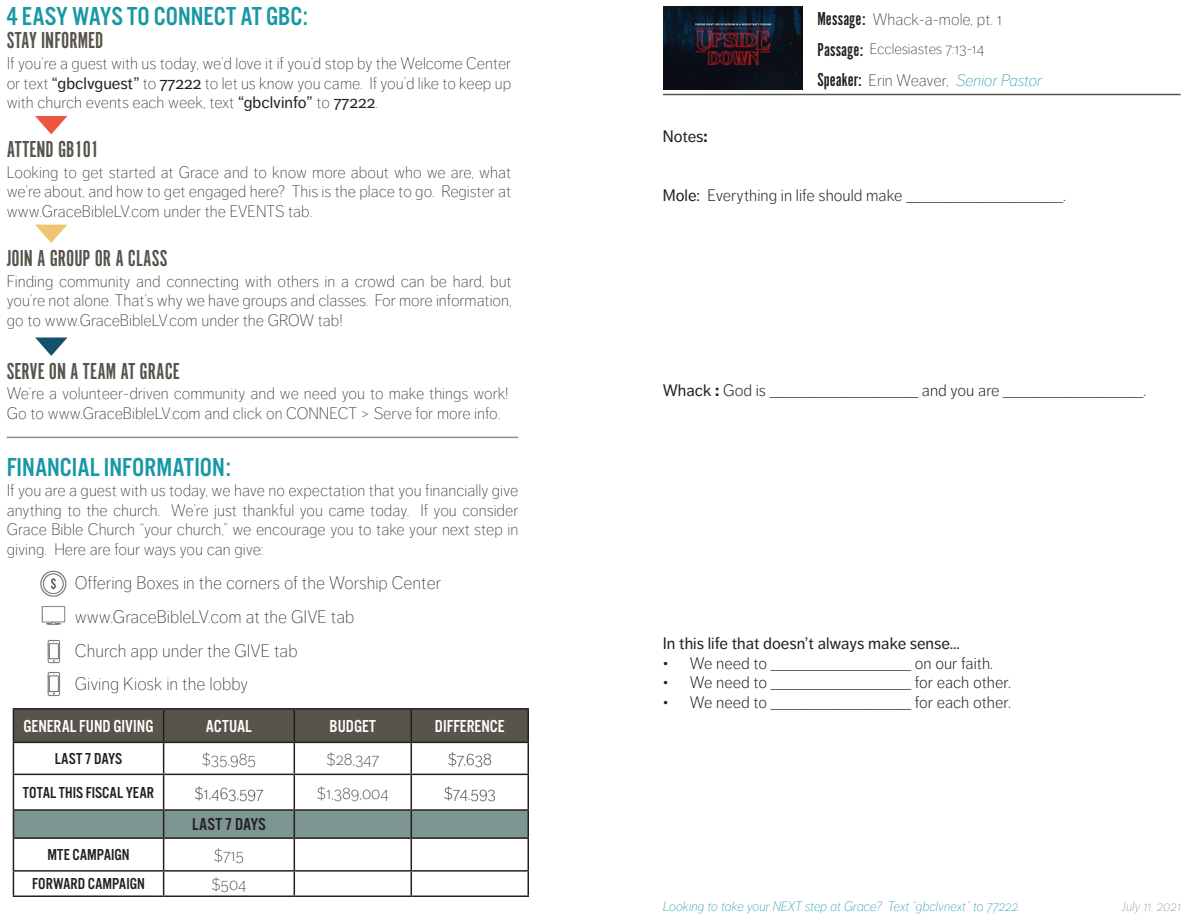
<style>
.page{position:relative;width:1188px;height:918px;background:#fff}
.page>*{position:absolute;margin:0;border:0;box-sizing:border-box;transform-origin:0 0}
.t1{font:27px "Alternate Got No 3 D";color:#1897a4}
.t2{font:24px "Alternate Got No 1 D";color:#57544c}
.t3{font:19.5px "Alternate Got No 1 D";color:#231f20}
.t4{font:300 expanded 18px "Dagny Pro";color:#231f20}
.Body{font:18px "Alternate Got No 3 D";color:#fff}
.Body-2{font:18px "Alternate Got No 3 D";color:#231f20}
.Body-3{font:300 expanded 16.5px/19.5px "Dagny Pro";color:#231f20;text-align:justify}
.t5{font:300 16.5px "Dagny Pro";color:#231f20}
.Body-4{font:16.5px "Alternate Got No 3 D";color:#231f20}
.t6{font:16.5px "Dagny Pro";color:#231f20}
.t7{font:italic 300 expanded 16.5px "Dagny Pro";color:#1897a4}
.Body-5{font:300 expanded 16.5px "Dagny Pro";color:#000}
.Body-6{font:300 expanded 16.5px "Dagny Pro";color:#040503}
.t8{font:300 expanded 15px "Dagny Pro";letter-spacing:-.005em;color:#231f20}
.t9{font:italic 300 expanded 13.5px "Dagny Pro";color:#1897a4}
.t10{font:italic 300 expanded 13.5px "Dagny Pro";color:#7d9694}
.s1{font-weight:400;font-stretch:normal}
.s2{font-weight:700}
.s3{font-style:normal;color:#231f20}
.s4{font-weight:400}
</style>
<div class="page">
<hr style="left:663px;top:94px;width:518px;height:1px;background:#57544c">
<svg style="left:35px;top:116px;width:33px;height:19px"></svg>
<svg style="left:35px;top:224px;width:33px;height:19px"></svg>
<svg style="left:35px;top:337px;width:33px;height:19px"></svg>
<hr style="left:7px;top:437px;width:511px;height:1px;background:#7d9694">
<img style="left:663px;top:7px;width:139px;height:83px">
<img style="left:40px;top:570px;width:27px;height:27px">
<img style="left:41px;top:606px;width:25px;height:19px">
<img style="left:47px;top:639px;width:14px;height:25px">
<div style="left:14px;top:710px;width:514px;height:32px;background:#57544c"></div>
<hr style="left:13px;top:708px;width:151px;height:2px;background:#231f20">
<hr style="left:13px;top:710px;width:1px;height:32px;background:#231f20">
<hr style="left:164px;top:708px;width:130px;height:2px;background:#231f20">
<hr style="left:163px;top:710px;width:1px;height:32px;background:#231f20">
<hr style="left:294px;top:708px;width:117px;height:2px;background:#231f20">
<hr style="left:294px;top:710px;width:1px;height:32px;background:#231f20">
<hr style="left:411px;top:708px;width:118px;height:2px;background:#231f20">
<hr style="left:411px;top:710px;width:1px;height:32px;background:#231f20">
<hr style="left:528px;top:710px;width:1px;height:32px;background:#231f20">
<hr style="left:13px;top:742px;width:151px;height:1px;background:#231f20">
<hr style="left:13px;top:743px;width:1px;height:31px;background:#231f20">
<hr style="left:164px;top:742px;width:130px;height:1px;background:#231f20">
<hr style="left:163px;top:743px;width:1px;height:31px;background:#231f20">
<hr style="left:294px;top:742px;width:117px;height:1px;background:#231f20">
<hr style="left:294px;top:743px;width:1px;height:31px;background:#231f20">
<hr style="left:411px;top:742px;width:118px;height:1px;background:#231f20">
<hr style="left:411px;top:743px;width:1px;height:31px;background:#231f20">
<hr style="left:528px;top:743px;width:1px;height:31px;background:#231f20">
<hr style="left:13px;top:774px;width:151px;height:1px;background:#231f20">
<hr style="left:13px;top:775px;width:1px;height:34px;background:#231f20">
<hr style="left:164px;top:774px;width:130px;height:1px;background:#231f20">
<hr style="left:163px;top:775px;width:1px;height:34px;background:#231f20">
<hr style="left:294px;top:774px;width:117px;height:1px;background:#231f20">
<hr style="left:294px;top:775px;width:1px;height:34px;background:#231f20">
<hr style="left:411px;top:774px;width:118px;height:1px;background:#231f20">
<hr style="left:411px;top:775px;width:1px;height:34px;background:#231f20">
<hr style="left:528px;top:775px;width:1px;height:34px;background:#231f20">
<hr style="left:13px;top:809px;width:151px;height:2px;background:#231f20">
<hr style="left:164px;top:809px;width:130px;height:2px;background:#231f20">
<hr style="left:294px;top:809px;width:117px;height:2px;background:#231f20">
<hr style="left:411px;top:809px;width:118px;height:2px;background:#231f20">
<div style="left:13px;top:810px;width:516px;height:27px;background:#7d9694"></div>
<hr style="left:13px;top:837px;width:151px;height:2px;background:#231f20">
<hr style="left:13px;top:839px;width:1px;height:31px;background:#231f20">
<hr style="left:164px;top:837px;width:130px;height:2px;background:#231f20">
<hr style="left:163px;top:839px;width:1px;height:31px;background:#231f20">
<hr style="left:294px;top:837px;width:117px;height:2px;background:#231f20">
<hr style="left:294px;top:839px;width:1px;height:31px;background:#231f20">
<hr style="left:411px;top:837px;width:118px;height:2px;background:#231f20">
<hr style="left:411px;top:839px;width:1px;height:31px;background:#231f20">
<hr style="left:528px;top:839px;width:1px;height:31px;background:#231f20">
<hr style="left:13px;top:870px;width:151px;height:2px;background:#231f20">
<svg style="left:13px;top:872px;width:1px;height:23px"></svg>
<hr style="left:164px;top:870px;width:130px;height:2px;background:#231f20">
<svg style="left:163px;top:872px;width:1px;height:23px"></svg>
<hr style="left:294px;top:870px;width:117px;height:2px;background:#231f20">
<svg style="left:294px;top:872px;width:1px;height:23px"></svg>
<hr style="left:411px;top:870px;width:118px;height:2px;background:#231f20">
<svg style="left:411px;top:872px;width:1px;height:23px"></svg>
<svg style="left:528px;top:872px;width:1px;height:23px"></svg>
<hr style="left:13px;top:895px;width:151px;height:2px;background:#231f20">
<hr style="left:164px;top:895px;width:130px;height:2px;background:#231f20">
<hr style="left:294px;top:895px;width:117px;height:2px;background:#231f20">
<hr style="left:411px;top:895px;width:118px;height:2px;background:#231f20">
<img style="left:47px;top:672px;width:14px;height:25px">
<p class="t1" style="left:7px;top:2px;width:303px">4 EASY WAYS TO CONNECT AT GBC:</p>
<p class="t2" style="left:7px;top:28px;width:98px">STAY INFORMED</p>
<p class="Body-3" style="left:7px;top:54px;width:506px">If you’re a guest with us today, we’d love it if you’d stop by the Welcome Center or text <span class="s1">“gbclvguest”</span> to <span class="s1">77222</span> to let us know you came. If you’d like to keep up with church events each week, text <span class="s1">“gbclvinfo”</span> to <span class="s1">77222</span>.</p>
<p class="t2" style="left:7px;top:136px;width:94px">ATTEND GB101</p>
<p class="Body-3" style="left:7px;top:162px;width:506px">Looking to get started at Grace and to know more about who we are, what we’re about, and how to get engaged here? This is the place to go. Register at www.GraceBibleLV.com under the EVENTS tab.</p>
<p class="t2" style="left:7px;top:246px;width:162px">JOIN A GROUP OR A CLASS</p>
<p class="Body-3" style="left:7px;top:272px;width:506px">Finding community and connecting with others in a crowd can be hard, but you’re not alone. That’s why we have groups and classes. For more information, go to www.GraceBibleLV.com under the GROW tab!</p>
<p class="t2" style="left:7px;top:358px;width:175px">SERVE ON A TEAM AT GRACE</p>
<p class="Body-3" style="left:7px;top:384px;width:503px">We’re a volunteer-driven community and we need you to make things work!<br>Go to www.GraceBibleLV.com and click on CONNECT &gt; Serve for more info.</p>
<p class="t1" style="left:7px;top:452px;width:225px">FINANCIAL INFORMATION:</p>
<p class="Body-3" style="left:7px;top:481px;width:513px">If you are a guest with us today, we have no expectation that you financially give anything to the church. We’re just thankful you came today. If you consider Grace Bible Church “your church,” we encourage you to take your next step in giving. Here are four ways you can give:</p>
<p class="t4" style="left:75px;top:573px;width:368px">Offering Boxes in the corners of the Worship Center</p>
<p class="t4" style="left:75px;top:606px;width:281px">www.GraceBibleLV.com at the GIVE tab</p>
<p class="t4" style="left:75px;top:641px;width:224px">Church app under the GIVE tab</p>
<p class="t4" style="left:75px;top:674px;width:175px">Giving Kiosk in the lobby</p>
<p class="Body" style="left:24px;top:716px;width:131px">GENERAL FUND GIVING</p>
<p class="Body" style="left:206px;top:716px;width:48px">ACTUAL</p>
<p class="Body" style="left:330px;top:716px;width:48px">BUDGET</p>
<p class="Body" style="left:435px;top:716px;width:71px">DIFFERENCE</p>
<p class="Body-4" style="left:55px;top:750px;width:69px">LAST 7 DAYS</p>
<p class="Body-3" style="left:202px;top:750px;width:56px">$35,985</p>
<p class="Body-3" style="left:327px;top:750px;width:54px">$28,347</p>
<p class="Body-5" style="left:448px;top:750px;width:46px">$7,638</p>
<p class="Body-4" style="left:23px;top:783px;width:133px">TOTAL THIS FISCAL YEAR</p>
<p class="Body-6" style="left:195px;top:784px;width:70px">$1,463,597</p>
<p class="Body-3" style="left:317px;top:784px;width:73px">$1,389,004</p>
<p class="Body-5" style="left:444px;top:784px;width:53px">$74,593</p>
<p class="Body-2" style="left:192px;top:815px;width:75px">LAST 7 DAYS</p>
<p class="Body-4" style="left:47px;top:846px;width:84px">MTE CAMPAIGN</p>
<p class="Body-3" style="left:214px;top:846px;width:32px">$715</p>
<p class="Body-4" style="left:32px;top:875px;width:114px">FORWARD CAMPAIGN</p>
<p class="Body-3" style="left:211px;top:875px;width:37px">$504</p>
<p class="t3" style="left:818px;top:8px;width:50px">Message:</p>
<p class="Body-3" style="left:873px;top:10px;width:131px">Whack-a-mole, pt. 1</p>
<p class="t6" style="left:663px;top:127px;width:47px">Notes<span class="s2">:</span></p>
<p class="t3" style="left:818px;top:39px;width:48px">Passage:</p>
<p class="t8" style="left:870px;top:41px;width:116px">Ecclesiastes 7:13-14</p>
<p class="t3" style="left:818px;top:70px;width:46px">Speaker:</p>
<p class="t7" style="left:869px;top:71px;width:175px"><span class="s3">Erin Weaver,</span> Senior Pastor</p>
<p class="t5" style="left:663px;top:186px;width:405px"><span class="s4">Mole:</span> Everything in life should make ___________________.</p>
<p class="t5" style="left:663px;top:381px;width:485px"><span class="s4">Whack</span> <span class="s2">:</span> God is __________________ and you are _________________.</p>
<p class="t6" style="left:663px;top:634px;width:299px">In this life that doesn’t always make sense...</p>
<p class="t5" style="left:663px;top:654px;width:332px">• We need to _________________ on our faith.</p>
<p class="t5" style="left:663px;top:673px;width:350px">• We need to _________________ for each other.</p>
<p class="t5" style="left:663px;top:693px;width:350px">• We need to _________________ for each other.</p>
<p class="t9" style="left:663px;top:899px;width:359px">Looking to take your NEXT step at Grace? Text “gbclvnext” to 77222.</p>
<p class="t10" style="left:1122px;top:899px;width:61px">July 11, 2021</p>
</div>
